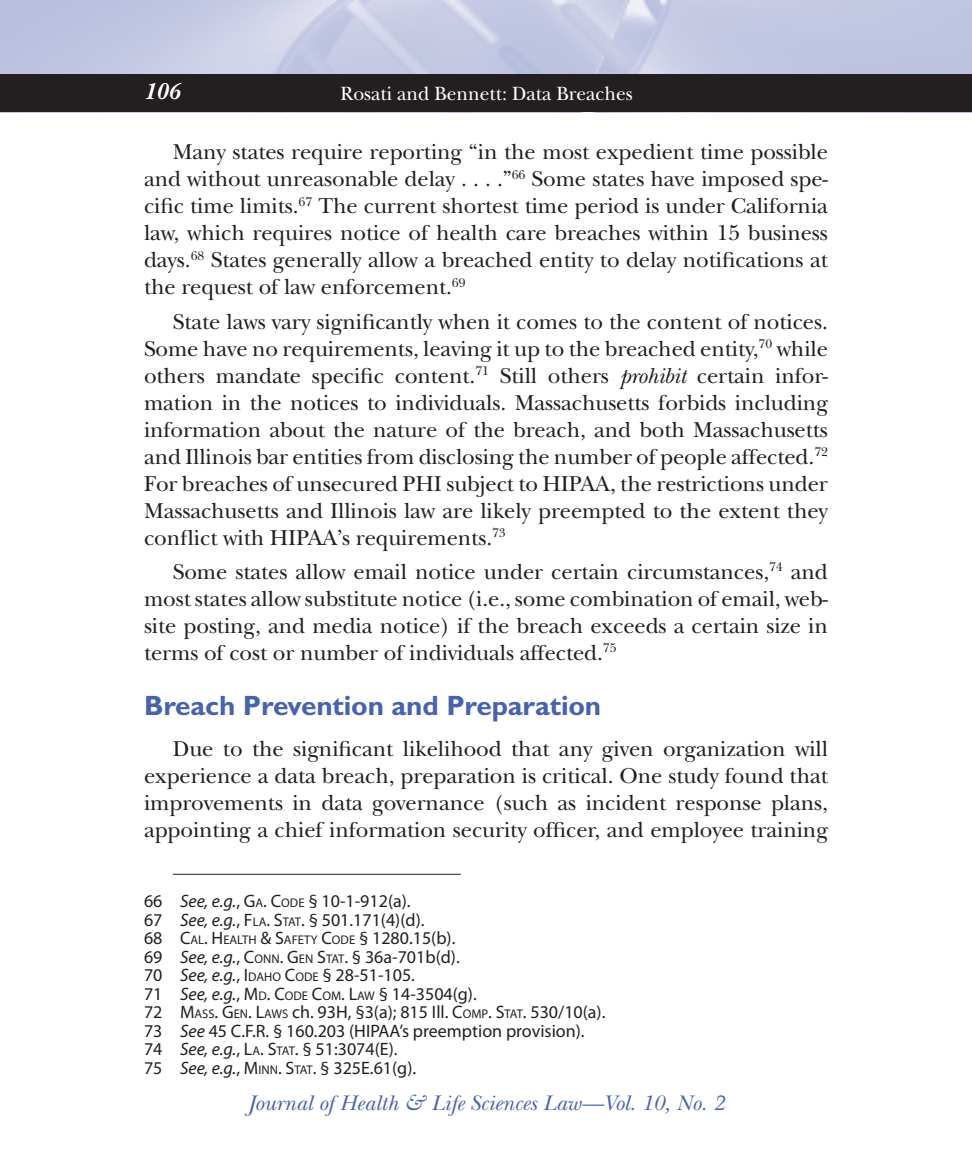
<style>
.page{position:relative;width:972px;height:1152px;background:#fff}
.page>*{position:absolute;margin:0;border:0;box-sizing:border-box;transform-origin:0 0}
.A_HEAD{font:700 28px "Gill Sans Std";letter-spacing:-.005em;color:#4863ae}
.t1{font:italic 700 24px "New Baskerville Std";color:#fff}
.BODY_Text{font:22.4px/27px "New Baskerville Std";letter-spacing:-.005em;color:#231f20;text-align:justify}
.t2{font:italic 22px "New Baskerville Std";color:#4863ae}
.t3{font:20px "New Baskerville Std";color:#fff}
.Footnote_text{font:18px "Myriad Pro";color:#231f20}
.Footnote_text-2{font:12.6px "Myriad Pro";color:#231f20}
.s1{font-style:italic}
.s2{font-style:inherit}
.s3{font-size:12.6px}
.s4{font-size:18px}
</style>
<div class="page">
<img style="left:0;top:0;width:972px;height:75px">
<div style="left:0;top:75px;width:972px;height:37px;background:#231f20"></div>
<hr style="left:173px;top:874px;width:288px;height:1px;background:#231f20">
<p class="t1" style="left:144px;top:78px;width:37px">106</p>
<p class="t3" style="left:341px;top:82px;width:294px">Rosati and Bennett: Data Breaches</p>
<p class="BODY_Text" style="left:144px;top:139px;width:686px;text-indent:29px">Many states require reporting “in the most expedient time possible and without unreasonable delay . . . .”<sup>66</sup> Some states have imposed spe&shy;cific time limits.<sup>67</sup> The current shortest time period is under California law, which requires notice of health care breaches within 15 business days.<sup>68</sup> States generally allow a breached entity to delay notifications at the request of law enforcement.<sup>69</sup></p>
<p class="BODY_Text" style="left:144px;top:308px;width:686px;text-indent:29px">State laws vary significantly when it comes to the content of notices.<br>Some have no requirements, leaving it up to the breached entity,<sup>70</sup> while others mandate specific content.<sup>71</sup> Still others <span class="s1">prohibit</span> certain infor&shy;mation in the notices to individuals. Massachusetts forbids including information about the nature of the breach, and both Massachusetts and Illinois bar entities from disclosing the number of people affected.<sup>72<br></sup>For breaches of unsecured PHI subject to HIPAA, the restrictions under Massachusetts and Illinois law are likely preempted to the extent they conflict with HIPAA’s requirements.<sup>73</sup></p>
<p class="BODY_Text" style="left:144px;top:558px;width:686px;text-indent:29px">Some states allow email notice under certain circumstances,<sup>74</sup> and most states allow substitute notice (i.e., some combination of email, web&shy;site posting, and media notice) if the breach exceeds a certain size in terms of cost or number of individuals affected.<sup>75</sup></p>
<p class="A_HEAD" style="left:144px;top:689px;width:459px">Breach Prevention and Preparation</p>
<p class="BODY_Text" style="left:144px;top:736px;width:686px;text-indent:29px">Due to the significant likelihood that any given organization will experience a data breach, preparation is critical. One study found that improvements in data governance (such as incident response plans, appointing a chief information security officer, and employee training</p>
<p class="Footnote_text" style="left:144px;top:890px;width:268px">66 <span class="s1">See, e.g.</span>, <span class="s2">G</span><span class="s3">A</span><span class="s2">. C</span><span class="s3">ODE</span> § 10-1-912(a).</p>
<p class="Footnote_text" style="left:144px;top:909px;width:282px">67 <span class="s1">See, e.g.</span>, <span class="s2">F</span> <span class="s3">LA</span><span class="s2">. S</span><span class="s3">TAT</span>. § 501.171(4)(d).</p>
<p class="Footnote_text-2" style="left:144px;top:932px;width:313px"><span class="s4">68</span> <span class="s4">C</span>AL<span class="s4">. H</span> EALTH <span class="s4">&amp; S</span>AFETY <span class="s4">C</span>ODE <span class="s4">§ 1280.15(b).</span></p>
<p class="Footnote_text" style="left:144px;top:946px;width:317px">69 <span class="s1">See, e.g.</span>, <span class="s2">C</span><span class="s3">ONN</span><span class="s2">. G</span><span class="s3">EN</span> <span class="s2">S</span><span class="s3">TAT</span>. § 36a-701b(d).</p>
<p class="Footnote_text" style="left:144px;top:964px;width:273px">70 <span class="s1">See, e.g.</span>, <span class="s2">I</span> <span class="s3">DAHO</span> <span class="s2">C</span><span class="s3">ODE</span> § 28-51-105.</p>
<p class="Footnote_text" style="left:144px;top:983px;width:334px">71 <span class="s1">See, e.g.</span>, <span class="s2">M</span> <span class="s3">D</span><span class="s2">. C</span><span class="s3">ODE</span> <span class="s2">C</span><span class="s3">OM</span><span class="s2">. L</span><span class="s3">AW</span> § 14-3504(g).</p>
<p class="Footnote_text" style="left:144px;top:1001px;width:463px">72 <span class="s2">M</span><span class="s3">ASS</span><span class="s2">. G</span><span class="s3">EN</span><span class="s2">. L</span><span class="s3">AWS</span> ch. 93H, §3(a); 815 Ill. <span class="s2">C</span><span class="s3">OMP</span><span class="s2">. S</span><span class="s3">TAT</span>. 530/10(a).</p>
<p class="Footnote_text" style="left:144px;top:1020px;width:442px">73 <span class="s1">See</span> 45 C.F.R. § 160.203 (HIPAA’s preemption provision).</p>
<p class="Footnote_text" style="left:144px;top:1038px;width:255px">74 <span class="s1">See, e.g.</span>, <span class="s2">L</span><span class="s3">A</span><span class="s2">. S</span><span class="s3">TAT</span>. § 51:3074(E).</p>
<p class="Footnote_text" style="left:144px;top:1057px;width:274px">75 <span class="s1">See, e.g.</span>, <span class="s2">M</span> <span class="s3">INN</span><span class="s2">. S</span><span class="s3">TAT</span>. § 325E.61(g).</p>
<p class="t2" style="left:248px;top:1090px;width:478px">Journal of Health &amp; Life Sciences Law—Vol. 10, No. 2</p>
</div>
